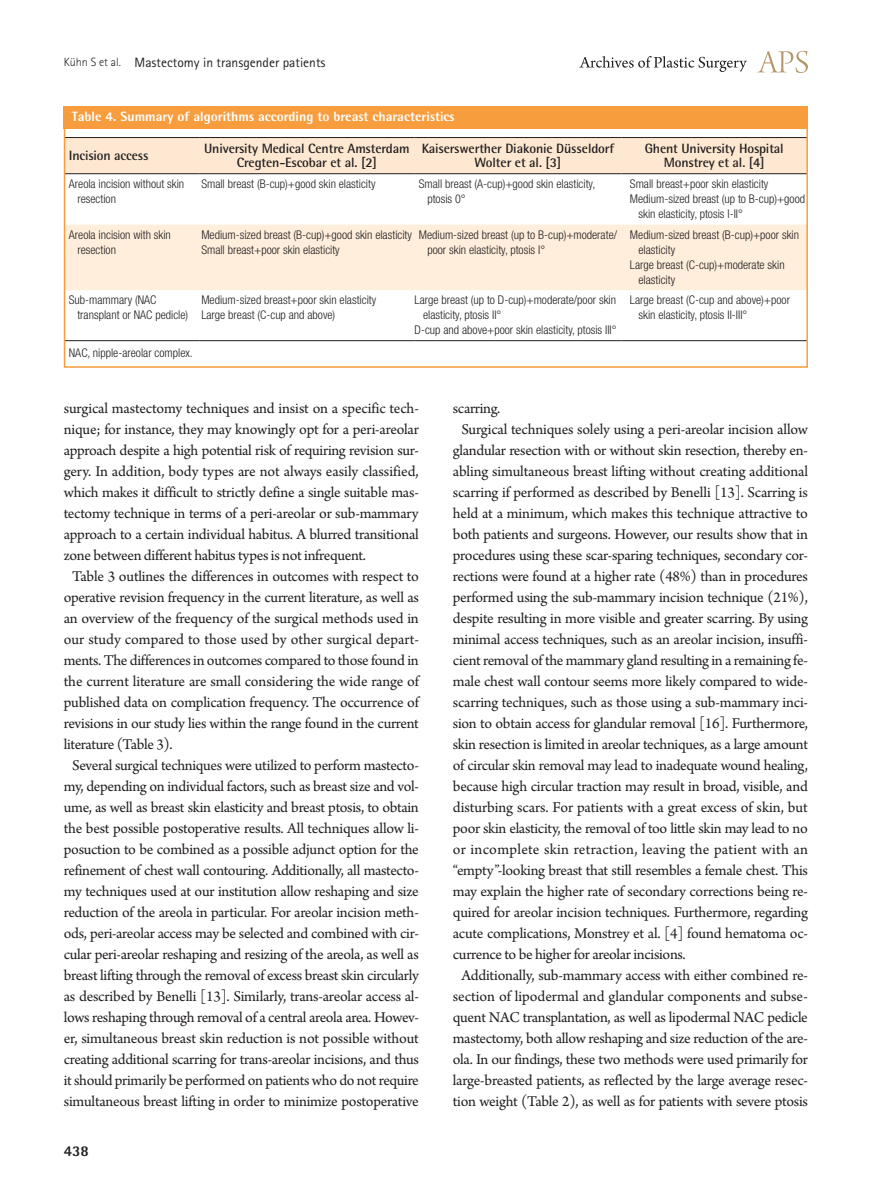
<style>
.page{position:relative;width:893px;height:1191px;background:#fff}
.page>*{position:absolute;margin:0;border:0;box-sizing:border-box;transform-origin:0 0}
.본문{font:15.75px/21px "Arno Pro";letter-spacing:-.02em;color:#231f20;text-align:justify}
.t1{font:800 15px "Rotis Semi Sans Std";color:#231f20}
.표열제목{font:700 13.5px "Rotis Semi Sans Std";letter-spacing:-.01em;color:#231f20}
.표그림제목{font:800 13.5px "Rotis Semi Sans Std";color:#fff}
.t2{font:13.5px "Rotis Sans Serif Std";color:#231f20}
.표본문{font:300 condensed 12px/15px "Helvetica Neue LT Std";color:#231f20}
.s1{font-weight:300;font-size:12px}
</style>
<div class="page">
<svg style="left:757px;top:51px;width:51px;height:22px"></svg>
<svg style="left:579px;top:56px;width:168px;height:16px"></svg>
<div style="left:67px;top:138px;width:738px;height:35px;background:#fee8d1"></div>
<svg style="left:67px;top:174px;width:738px;height:51px"></svg>
<div style="left:67px;top:225px;width:738px;height:65px;background:#feeedb"></div>
<hr style="left:65px;top:137px;width:134px;height:1px;background:#231f20">
<hr style="left:199px;top:137px;width:216px;height:1px;background:#231f20">
<hr style="left:415px;top:137px;width:206px;height:1px;background:#231f20">
<hr style="left:621px;top:137px;width:186px;height:1px;background:#231f20">
<hr style="left:65px;top:173px;width:134px;height:1px;background:#231f20">
<hr style="left:199px;top:173px;width:216px;height:1px;background:#231f20">
<hr style="left:415px;top:173px;width:206px;height:1px;background:#231f20">
<hr style="left:621px;top:173px;width:186px;height:1px;background:#231f20">
<hr style="left:65px;top:340px;width:134px;height:1px;background:#231f20">
<hr style="left:199px;top:340px;width:216px;height:1px;background:#231f20">
<hr style="left:415px;top:340px;width:206px;height:1px;background:#231f20">
<hr style="left:621px;top:340px;width:186px;height:1px;background:#231f20">
<div style="left:64px;top:106px;width:744px;height:23px;background:#f89d3d"></div>
<div style="left:64px;top:106px;width:744px;height:262px;border:2px solid #f89d3d"></div>
<p class="t2" style="left:64px;top:54px;width:263px"><span class="s1">Kühn S et al.</span> Mastectomy in transgender patients</p>
<p class="표그림제목" style="left:72px;top:108px;width:384px">Table 4. Summary of algorithms according to breast characteristics</p>
<p class="표열제목" style="left:69px;top:147px;width:81px">Incision access</p>
<p class="표열제목" style="left:204px;top:140px;width:207px">University Medical Centre Amsterdam</p>
<p class="표열제목" style="left:237px;top:154px;width:142px">Cregten-Escobar et al. [2]</p>
<p class="표열제목" style="left:422px;top:140px;width:194px">Kaiserswerther Diakonie Düsseldorf</p>
<p class="표열제목" style="left:475px;top:154px;width:88px">Wolter et al. [3]</p>
<p class="표열제목" style="left:645px;top:140px;width:141px">Ghent University Hospital</p>
<p class="표열제목" style="left:664px;top:154px;width:103px">Monstrey et al. [4]</p>
<p class="표본문" style="left:77px;top:176px;width:108px;text-indent:-9px">Areola incision without skin resection</p>
<p class="표본문" style="left:201px;top:176px;width:176px">Small breast (B-cup)+good skin elasticity</p>
<p class="표본문" style="left:427px;top:176px;width:169px;text-indent:-9px">Small breast (A-cup)+good skin elasticity, ptosis 0°</p>
<p class="표본문" style="left:630px;top:176px;width:140px">Small breast+poor skin elasticity</p>
<p class="표본문" style="left:638px;top:191px;width:168px;text-indent:-9px">Medium-sized breast (up to B-cup)+good skin elasticity, ptosis I-II°</p>
<p class="표본문" style="left:427px;top:227px;width:191px;text-indent:-9px">Medium-sized breast (up to B-cup)+moderate/ poor skin elasticity, ptosis I°</p>
<p class="표본문" style="left:638px;top:227px;width:162px;text-indent:-9px">Medium-sized breast (B-cup)+poor skin elasticity</p>
<p class="표본문" style="left:638px;top:257px;width:148px;text-indent:-9px">Large breast (C-cup)+moderate skin elasticity</p>
<p class="표본문" style="left:77px;top:227px;width:95px;text-indent:-9px">Areola incision with skin resection</p>
<p class="표본문" style="left:201px;top:227px;width:212px">Medium-sized breast (B-cup)+good skin elasticity</p>
<p class="표본문" style="left:201px;top:242px;width:140px">Small breast+poor skin elasticity</p>
<p class="표본문" style="left:77px;top:292px;width:112px;text-indent:-9px">Sub-mammary (NAC transplant or NAC pedicle)</p>
<p class="표본문" style="left:201px;top:292px;width:176px">Medium-sized breast+poor skin elasticity</p>
<p class="표본문" style="left:201px;top:307px;width:135px">Large breast (C-cup and above)</p>
<p class="표본문" style="left:69px;top:345px;width:125px">NAC, nipple-areolar complex.</p>
<p class="표본문" style="left:423px;top:292px;width:195px;text-indent:-9px">Large breast (up to D-cup)+moderate/poor skin elasticity, ptosis II°</p>
<p class="표본문" style="left:415px;top:322px;width:204px">D-cup and above+poor skin elasticity, ptosis III°</p>
<p class="표본문" style="left:638px;top:292px;width:153px;text-indent:-9px">Large breast (C-cup and above)+poor skin elasticity, ptosis II-III°</p>
<p class="본문" style="left:64px;top:399px;width:357px">surgical mastectomy techniques and insist on a specific tech&shy;nique; for instance, they may knowingly opt for a peri-areolar approach despite a high potential risk of requiring revision sur&shy;gery. In addition, body types are not always easily classified, which makes it difficult to strictly define a single suitable mas&shy;tectomy technique in terms of a peri-areolar or sub-mammary approach to a certain individual habitus. A blurred transitional zone between different habitus types is not infrequent.</p>
<p class="본문" style="left:64px;top:567px;width:357px;text-indent:9px">Table 3 outlines the differences in outcomes with respect to operative revision frequency in the current literature, as well as an overview of the frequency of the surgical methods used in our study compared to those used by other surgical depart&shy;ments. The differences in outcomes compared to those found in the current literature are small considering the wide range of published data on complication frequency. The occurrence of revisions in our study lies within the range found in the current literature (Table 3).</p>
<p class="본문" style="left:64px;top:756px;width:357px;text-align:center">Several surgical techniques were utilized to perform mastecto&shy;my, depending on individual factors, such as breast size and vol&shy;ume, as well as breast skin elasticity and breast ptosis, to obtain the best possible postoperative results. All techniques allow li&shy;posuction to be combined as a possible adjunct option for the refinement of chest wall contouring. Additionally, all mastecto&shy;my techniques used at our institution allow reshaping and size reduction of the areola in particular. For areolar incision meth&shy;ods, peri-areolar access may be selected and combined with cir&shy;cular peri-areolar reshaping and resizing of the areola, as well as breast lifting through the removal of excess breast skin circularly as described by Benelli [13]. Similarly, trans-areolar access al&shy;lows reshaping through removal of a central areola area. Howev&shy;er, simultaneous breast skin reduction is not possible without creating additional scarring for trans-areolar incisions, and thus it should primarily be performed on patients who do not require simultaneous breast lifting in order to minimize postoperative</p>
<p class="t1" style="left:64px;top:1141px;width:27px">438</p>
<p class="본문" style="left:453px;top:399px;width:49px">scarring.</p>
<p class="본문" style="left:453px;top:420px;width:357px;text-indent:9px">Surgical techniques solely using a peri-areolar incision allow glandular resection with or without skin resection, thereby en&shy;abling simultaneous breast lifting without creating additional scarring if performed as described by Benelli [13]. Scarring is held at a minimum, which makes this technique attractive to both patients and surgeons. However, our results show that in procedures using these scar-sparing techniques, secondary cor&shy;rections were found at a higher rate (48%) than in procedures performed using the sub-mammary incision technique (21%), despite resulting in more visible and greater scarring. By using minimal access techniques, such as an areolar incision, insuffi&shy;cient removal of the mammary gland resulting in a remaining fe&shy;male chest wall contour seems more likely compared to wide&shy;scarring techniques, such as those using a sub-mammary inci&shy;sion to obtain access for glandular removal [16]. Furthermore, skin resection is limited in areolar techniques, as a large amount of circular skin removal may lead to inadequate wound healing, because high circular traction may result in broad, visible, and disturbing scars. For patients with a great excess of skin, but poor skin elasticity, the removal of too little skin may lead to no or incomplete skin retraction, leaving the patient with an “empty”-looking breast that still resembles a female chest. This may explain the higher rate of secondary corrections being re&shy;quired for areolar incision techniques. Furthermore, regarding acute complications, Monstrey et al. [4] found hematoma oc&shy;currence to be higher for areolar incisions.</p>
<p class="본문" style="left:453px;top:966px;width:357px;text-align:center">Additionally, sub-mammary access with either combined re&shy;section of lipodermal and glandular components and subse&shy;quent NAC transplantation, as well as lipodermal NAC pedicle mastectomy, both allow reshaping and size reduction of the are&shy;ola. In our findings, these two methods were used primarily for large-breasted patients, as reflected by the large average resec&shy;tion weight (Table 2), as well as for patients with severe ptosis</p>
</div>
